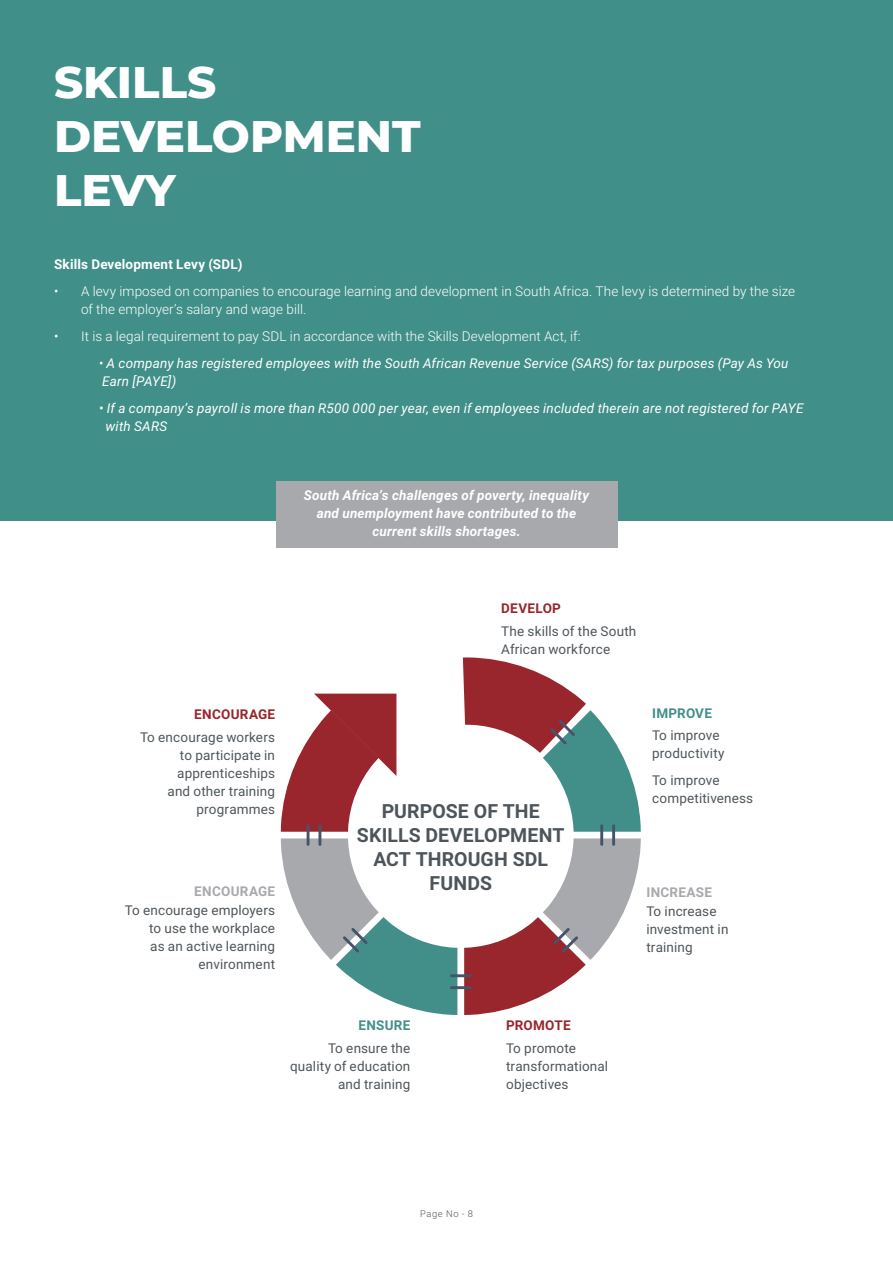
<style>
.page{position:relative;width:893px;height:1263px;background:#fff}
.page>*{position:absolute;margin:0;border:0;box-sizing:border-box;transform-origin:0 0}
.t1{font:800 45px/54px "Montserrat";color:#fff}
.t2{font:700 19.5px/24px "Roboto";letter-spacing:.005em;color:#4e555a;text-align:center}
.t3{font:13.5px/18px "Roboto";letter-spacing:.01em;color:#4e555a}
.t4{font:italic 13.5px/18px "Roboto";letter-spacing:.01em;color:#fff}
.t5{font:300 13.5px/18px "Roboto";letter-spacing:.005em;color:#fff}
.t6{font:italic 700 13.5px/18px "Roboto";letter-spacing:.015em;color:#fff;text-align:center}
.t7{font:700 13.5px "Roboto";letter-spacing:.01em;color:#fff}
.t8{font:700 13.5px "Roboto";letter-spacing:.02em;color:#98262c}
.t9{font:700 13.5px "Roboto";letter-spacing:.02em;color:#a8a9ad}
.t10{font:700 13.5px "Roboto";letter-spacing:.02em;color:#428f8a}
.t11{font:300 9.3px "Roboto";letter-spacing:.07em;color:#4e555a}
.s1{font-weight:300;font-style:normal}
</style>
<div class="page">
<div style="left:0;top:0;width:893px;height:520px;background:#418f89"></div>
<div style="left:276px;top:481px;width:341px;height:67px;background:#a8a9ad"></div>
<svg style="left:281px;top:657px;width:360px;height:358px"></svg>
<h1 class="t1" style="left:54px;top:57px;width:368px">SKILLS<br>DEVELOPMENT<br>LEVY</h1>
<p class="t7" style="left:54px;top:254px;width:190px">Skills Development Levy (SDL)</p>
<p class="t5" style="left:81px;top:283px;width:716px;text-indent:-27px">• A levy imposed on companies to encourage learning and development in South Africa. The levy is determined by the size of the employer’s salary and wage bill.</p>
<p class="t5" style="left:54px;top:328px;width:528px">• It is a legal requirement to pay SDL in accordance with the Skills Development Act, if:</p>
<p class="t4" style="left:99px;top:355px;width:691px"><span class="s1">•</span> A company has registered employees with the South African Revenue Service (SARS) for tax purposes (Pay As You<br>Earn [PAYE])</p>
<p class="t4" style="left:106px;top:400px;width:699px;text-indent:-7px">• If a company’s payroll is more than R500 000 per year, even if employees included therein are not registered for PAYE with SARS</p>
<p class="t6" style="left:304px;top:488px;width:287px">South Africa’s challenges of poverty, inequality and unemployment have contributed to the current skills shortages.</p>
<p class="t8" style="left:501px;top:602px;width:61px">DEVELOP</p>
<p class="t3" style="left:501px;top:623px;width:137px">The skills of the South<br>African workforce</p>
<p class="t8" style="left:194px;top:709px;width:82px">ENCOURAGE</p>
<p class="t10" style="left:652px;top:707px;width:61px">IMPROVE</p>
<p class="t3" style="left:140px;top:729px;width:137px;text-align:right">To encourage workers to participate in apprenticeships<br>and other training programmes</p>
<p class="t3" style="left:652px;top:727px;width:74px">To improve productivity</p>
<p class="t3" style="left:652px;top:772px;width:103px">To improve competitiveness</p>
<h2 class="t2" style="left:357px;top:801px;width:209px">PURPOSE OF THE<br>SKILLS DEVELOPMENT<br>ACT THROUGH SDL<br>FUNDS</h2>
<p class="t9" style="left:194px;top:886px;width:82px">ENCOURAGE</p>
<p class="t9" style="left:646px;top:887px;width:67px">INCREASE</p>
<p class="t3" style="left:646px;top:903px;width:84px">To increase investment in training</p>
<p class="t3" style="left:125px;top:902px;width:152px;text-align:right">To encourage employers to use the workplace<br>as an active learning environment</p>
<p class="t10" style="left:358px;top:1020px;width:53px">ENSURE</p>
<p class="t8" style="left:506px;top:1020px;width:66px">PROMOTE</p>
<p class="t3" style="left:290px;top:1040px;width:122px;text-align:right">To ensure the quality of education and training</p>
<p class="t3" style="left:506px;top:1040px;width:104px">To promote transformational objectives</p>
<p class="t11" style="left:420px;top:1209px;width:54px">Page No - 8</p>
</div>
